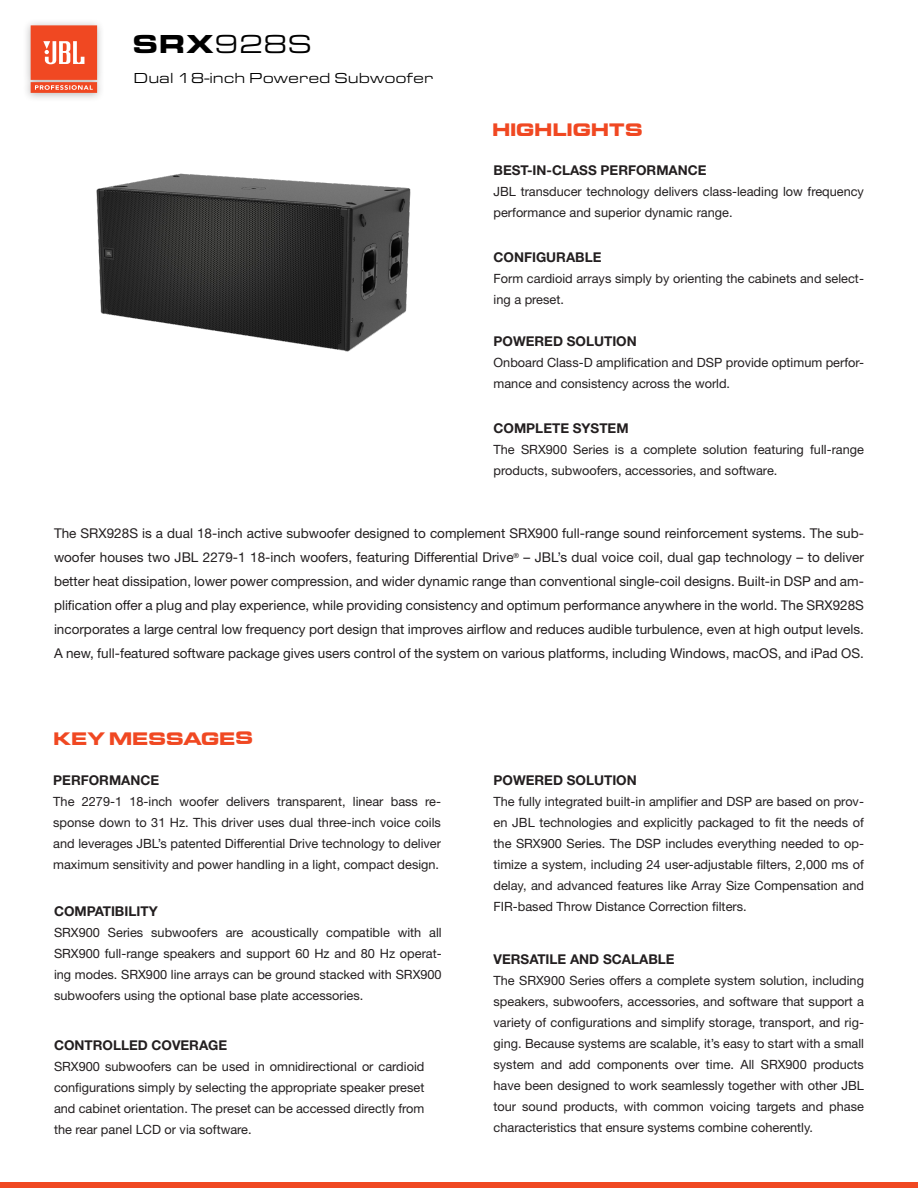
<style>
.page{position:relative;width:918px;height:1188px;background:#fff}
.page>*{position:absolute;margin:0;border:0;box-sizing:border-box;transform-origin:0 0}
.t1{font:27px "Eurostile Ext";color:#000}
.Titles{font:700 18px "Eddmond";color:#f04822}
.t2{font:15px "Eurostile Ext";color:#000}
.Description{font:13.5px/24px "Helvetica Neue";color:#231f20;text-align:justify}
.Main_Body{font:700 13.5px "Helvetica Neue";color:#231f20}
.Main_Body-2{font:12.75px/21px "Helvetica Neue";color:#231f20;text-align:justify}
.s1{font-weight:900}
</style>
<div class="page">
<div style="left:22px;top:19px;width:84px;height:84px;background:#231f20;opacity:.3"></div>
<svg style="left:31px;top:25px;width:66px;height:68px;background:#f06545"></svg>
<div style="left:0;top:1182px;width:918px;height:6px;background:#f04822"></div>
<img style="left:96px;top:173px;width:315px;height:179px">
<h1 class="t1" style="left:132px;top:25px;width:181px"><span class="s1">SRX</span>928S</h1>
<p class="t2" style="left:134px;top:67px;width:301px">Dual 18-inch Powered Subwoofer</p>
<p class="Titles" style="left:492px;top:117px;width:152px">HIGHLIGHTS</p>
<p class="Main_Body" style="left:494px;top:160px;width:215px">BEST-IN-CLASS PERFORMANCE</p>
<p class="Main_Body-2" style="left:494px;top:182px;width:372px">JBL transducer technology delivers class-leading low frequency performance and superior dynamic range.</p>
<p class="Main_Body" style="left:494px;top:246px;width:109px">CONFIGURABLE</p>
<p class="Main_Body-2" style="left:494px;top:268px;width:372px">Form cardioid arrays simply by orienting the cabinets and select&shy;ing a preset.</p>
<p class="Main_Body" style="left:494px;top:331px;width:145px">POWERED SOLUTION</p>
<p class="Main_Body-2" style="left:494px;top:353px;width:372px">Onboard Class-D amplification and DSP provide optimum perfor&shy;mance and consistency across the world.</p>
<p class="Main_Body" style="left:494px;top:418px;width:137px">COMPLETE SYSTEM</p>
<p class="Main_Body-2" style="left:494px;top:440px;width:372px">The SRX900 Series is a complete solution featuring full-range products, subwoofers, accessories, and software.</p>
<p class="Description" style="left:54px;top:522px;width:812px">The SRX928S is a dual 18-inch active subwoofer designed to complement SRX900 full-range sound reinforcement systems. The sub&shy;woofer houses two JBL 2279-1 18-inch woofers, featuring Differential Drive<sup>®</sup> – JBL’s dual voice coil, dual gap technology – to deliver better heat dissipation, lower power compression, and wider dynamic range than conventional single-coil designs. Built-in DSP and am&shy;plification offer a plug and play experience, while providing consistency and optimum performance anywhere in the world. The SRX928S incorporates a large central low frequency port design that improves airflow and reduces audible turbulence, even at high output levels.<br>A new, full-featured software package gives users control of the system on various platforms, including Windows, macOS, and iPad OS.</p>
<p class="Titles" style="left:53px;top:726px;width:201px">KEY MESSAGES</p>
<p class="Main_Body" style="left:53px;top:770px;width:108px">PERFORMANCE</p>
<p class="Main_Body-2" style="left:53px;top:792px;width:389px">The 2279-1 18-inch woofer delivers transparent, linear bass re&shy;sponse down to 31 Hz. This driver uses dual three-inch voice coils and leverages JBL’s patented Differential Drive technology to deliver maximum sensitivity and power handling in a light, compact design.</p>
<p class="Main_Body" style="left:54px;top:900px;width:105px">COMPATIBILITY</p>
<p class="Main_Body-2" style="left:54px;top:922px;width:389px">SRX900 Series subwoofers are acoustically compatible with all SRX900 full-range speakers and support 60 Hz and 80 Hz operat&shy;ing modes. SRX900 line arrays can be ground stacked with SRX900 subwoofers using the optional base plate accessories.</p>
<p class="Main_Body" style="left:54px;top:1035px;width:175px">CONTROLLED COVERAGE</p>
<p class="Main_Body-2" style="left:54px;top:1057px;width:372px">SRX900 subwoofers can be used in omnidirectional or cardioid configurations simply by selecting the appropriate speaker preset and cabinet orientation. The preset can be accessed directly from the rear panel LCD or via software.</p>
<p class="Main_Body" style="left:494px;top:770px;width:145px">POWERED SOLUTION</p>
<p class="Main_Body-2" style="left:494px;top:792px;width:372px">The fully integrated built-in amplifier and DSP are based on prov&shy;en JBL technologies and explicitly packaged to fit the needs of the SRX900 Series. The DSP includes everything needed to op&shy;timize a system, including 24 user-adjustable filters, 2,000 ms of delay, and advanced features like Array Size Compensation and FIR-based Throw Distance Correction filters.</p>
<p class="Main_Body" style="left:494px;top:948px;width:183px">VERSATILE AND SCALABLE</p>
<p class="Main_Body-2" style="left:494px;top:970px;width:372px">The SRX900 Series offers a complete system solution, including speakers, subwoofers, accessories, and software that support a variety of configurations and simplify storage, transport, and rig&shy;ging. Because systems are scalable, it’s easy to start with a small system and add components over time. All SRX900 products have been designed to work seamlessly together with other JBL tour sound products, with common voicing targets and phase characteristics that ensure systems combine coherently.</p>
</div>
